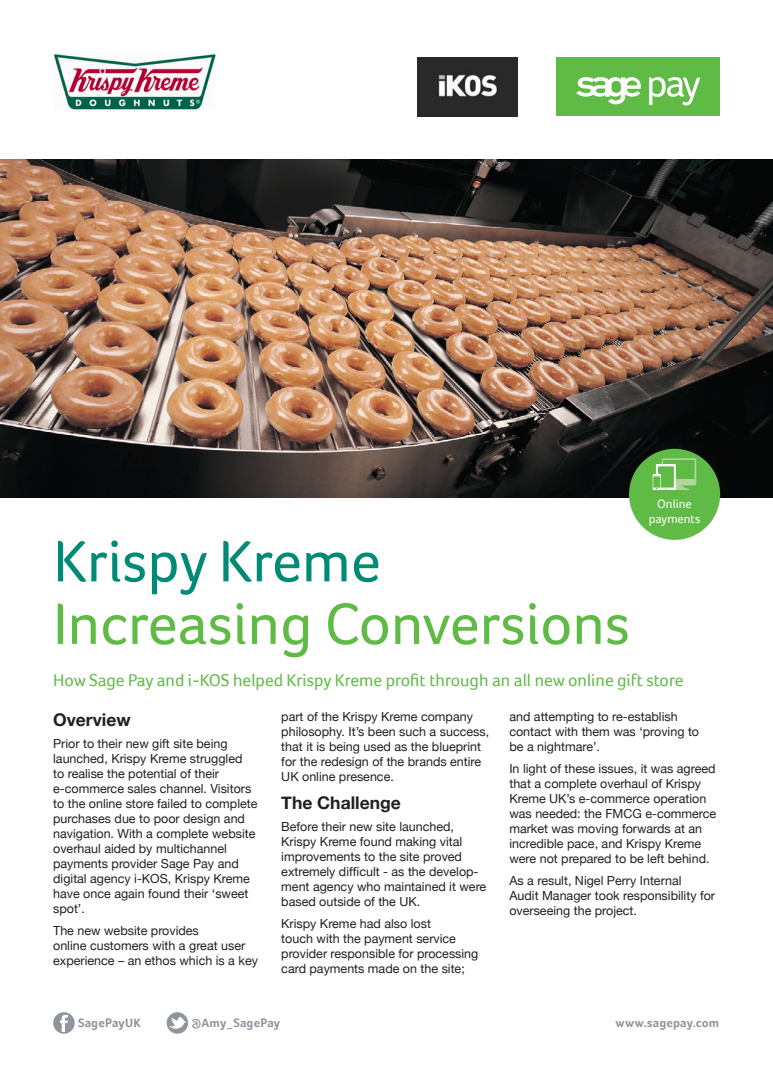
<style>
.page{position:relative;width:773px;height:1081px;background:#fff}
.page>*{position:absolute;margin:0;border:0;box-sizing:border-box;transform-origin:0 0}
.t1{font:60px "Foco";color:#60bb46}
.t2{font:60px "Foco";color:#008b77}
.t3{font:17.5px "Foco";color:#60bb46}
.t4{font:700 17.5px "Helvetica Neue";color:#231f20}
.t5{font:12.5px/15px "Helvetica Neue";color:#231f20}
.t6{font:700 12.5px "Foco";letter-spacing:.01em;color:#8f959d}
.t7{font:12.5px/15px "Foco";color:#fff;text-align:center}
</style>
<div class="page">
<div style="left:556px;top:58px;width:163px;height:58px;background:#60bb46"></div>
<svg style="left:576px;top:77px;width:64px;height:27px"></svg>
<svg style="left:649px;top:77px;width:51px;height:28px"></svg>
<img style="left:54px;top:54px;width:162px;height:56px">
<img style="left:0;top:159px;width:772px;height:339px">
<div style="left:629px;top:449px;width:91px;height:91px;background:#60bb46;border-radius:50%"></div>
<svg style="left:652px;top:458px;width:44px;height:32px"></svg>
<div style="left:53px;top:1012px;width:22px;height:21px;background:#8f959d;border-radius:50%"></div>
<svg style="left:60px;top:1015px;width:8px;height:17px"></svg>
<div style="left:167px;top:1012px;width:21px;height:21px;background:#8f959d;border-radius:50%"></div>
<svg style="left:169px;top:1016px;width:17px;height:12px"></svg>
<img style="left:417px;top:58px;width:100px;height:58px">
<p class="t7" style="left:648px;top:496px;width:53px">Online payments</p>
<h1 class="t2" style="left:53px;top:526px;width:329px">Krispy Kreme</h1>
<h1 class="t1" style="left:53px;top:589px;width:578px">Increasing Conversions</h1>
<h2 class="t3" style="left:53px;top:670px;width:631px">How Sage Pay and i-KOS helped Krispy Kreme profit through an all new online gift store</h2>
<h2 class="t4" style="left:53px;top:709px;width:79px">Overview</h2>
<p class="t5" style="left:53px;top:736px;width:206px">Prior to their new gift site being launched, Krispy Kreme struggled<br>to realise the potential of their e-commerce sales channel. Visitors to the online store failed to complete purchases due to poor design and navigation. With a complete website overhaul aided by multichannel payments provider Sage Pay and digital agency i-KOS, Krispy Kreme have once again found their ‘sweet spot’.</p>
<p class="t5" style="left:53px;top:923px;width:206px">The new website provides<br>online customers with a great user experience – an ethos which is a key</p>
<p class="t5" style="left:281px;top:708px;width:209px">part of the Krispy Kreme company philosophy. It’s been such a success, that it is being used as the blueprint for the redesign of the brands entire<br>UK online presence.</p>
<h2 class="t4" style="left:281px;top:792px;width:121px">The Challenge</h2>
<p class="t5" style="left:281px;top:819px;width:206px">Before their new site launched,<br>Krispy Kreme found making vital improvements to the site proved extremely difficult - as the develop&shy;ment agency who maintained it were based outside of the UK.</p>
<p class="t5" style="left:281px;top:916px;width:199px">Krispy Kreme had also lost<br>touch with the payment service provider responsible for processing card payments made on the site;</p>
<p class="t5" style="left:509px;top:708px;width:191px">and attempting to re-establish contact with them was ‘proving to be a nightmare’.</p>
<p class="t5" style="left:509px;top:761px;width:208px">In light of these issues, it was agreed that a complete overhaul of Krispy Kreme UK’s e-commerce operation was needed: the FMCG e-commerce market was moving forwards at an incredible pace, and Krispy Kreme were not prepared to be left behind.</p>
<p class="t5" style="left:509px;top:873px;width:207px">As a result, Nigel Perry Internal<br>Audit Manager took responsibility for overseeing the project.</p>
<p class="t6" style="left:78px;top:1015px;width:64px">SagePayUK</p>
<p class="t6" style="left:191px;top:1015px;width:90px">@Amy_SagePay</p>
<p class="t6" style="left:615px;top:1015px;width:105px">www.sagepay.com</p>
</div>
